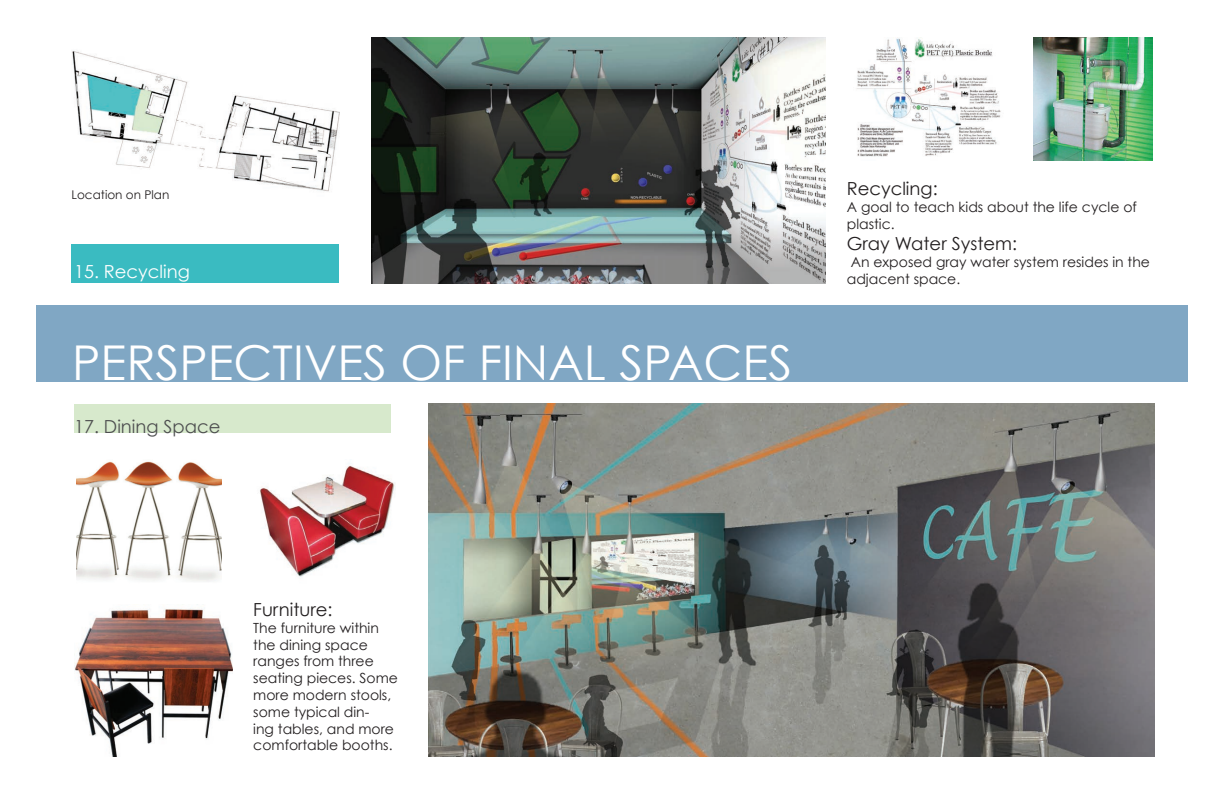
<style>
.page{position:relative;width:1224px;height:792px;background:#fff}
.page>*{position:absolute;margin:0;border:0;box-sizing:border-box;transform-origin:0 0}
.t1{font:48px "Century Gothic";color:#fff}
.t2{font:18px "Century Gothic";color:#231f20}
.t3{font:18px "Century Gothic";color:#4e4f50}
.t4{font:18px "Century Gothic";color:#fff}
.t5{font:14px/16.8px "Century Gothic";color:#231f20}
.t6{font:12px "Century Gothic";color:#231f20}
</style>
<div class="page">
<img style="left:429px;top:404px;width:725px;height:352px">
<div style="left:72px;top:245px;width:267px;height:38px;background:#3abbc1"></div>
<img style="left:372px;top:37px;width:453px;height:246px">
<div style="left:74px;top:404px;width:316px;height:29px;background:#d7e9cc"></div>
<div style="left:36px;top:305px;width:1152px;height:77px;background:#80a7c4"></div>
<img style="left:260px;top:463px;width:136px;height:114px">
<img style="left:76px;top:461px;width:146px;height:121px">
<img style="left:74px;top:608px;width:158px;height:148px">
<img style="left:856px;top:38px;width:145px;height:119px">
<img style="left:1034px;top:38px;width:118px;height:122px">
<img style="left:72px;top:51px;width:267px;height:141px">
<p class="t6" style="left:72px;top:188px;width:99px">Location on Plan</p>
<p class="t4" style="left:74px;top:260px;width:117px">15. Recycling</p>
<h1 class="t1" style="left:72px;top:333px;width:722px">PERSPECTIVES OF FINAL SPACES</h1>
<p class="t3" style="left:74px;top:415px;width:148px">17. Dining Space</p>
<p class="t2" style="left:847px;top:177px;width:92px">Recycling:</p>
<p class="t5" style="left:847px;top:198px;width:292px">A goal to teach kids about the life cycle of plastic.</p>
<p class="t2" style="left:847px;top:233px;width:172px">Gray Water System:</p>
<p class="t5" style="left:847px;top:253px;width:305px">An exposed gray water system resides in the adjacent space.</p>
<p class="t2" style="left:253px;top:599px;width:81px">Furniture:</p>
<p class="t5" style="left:253px;top:619px;width:146px">The furniture within the dining space ranges from three seating pieces. Some more modern stools, some typical din-<br>ing tables, and more comfortable booths.</p>
</div>
